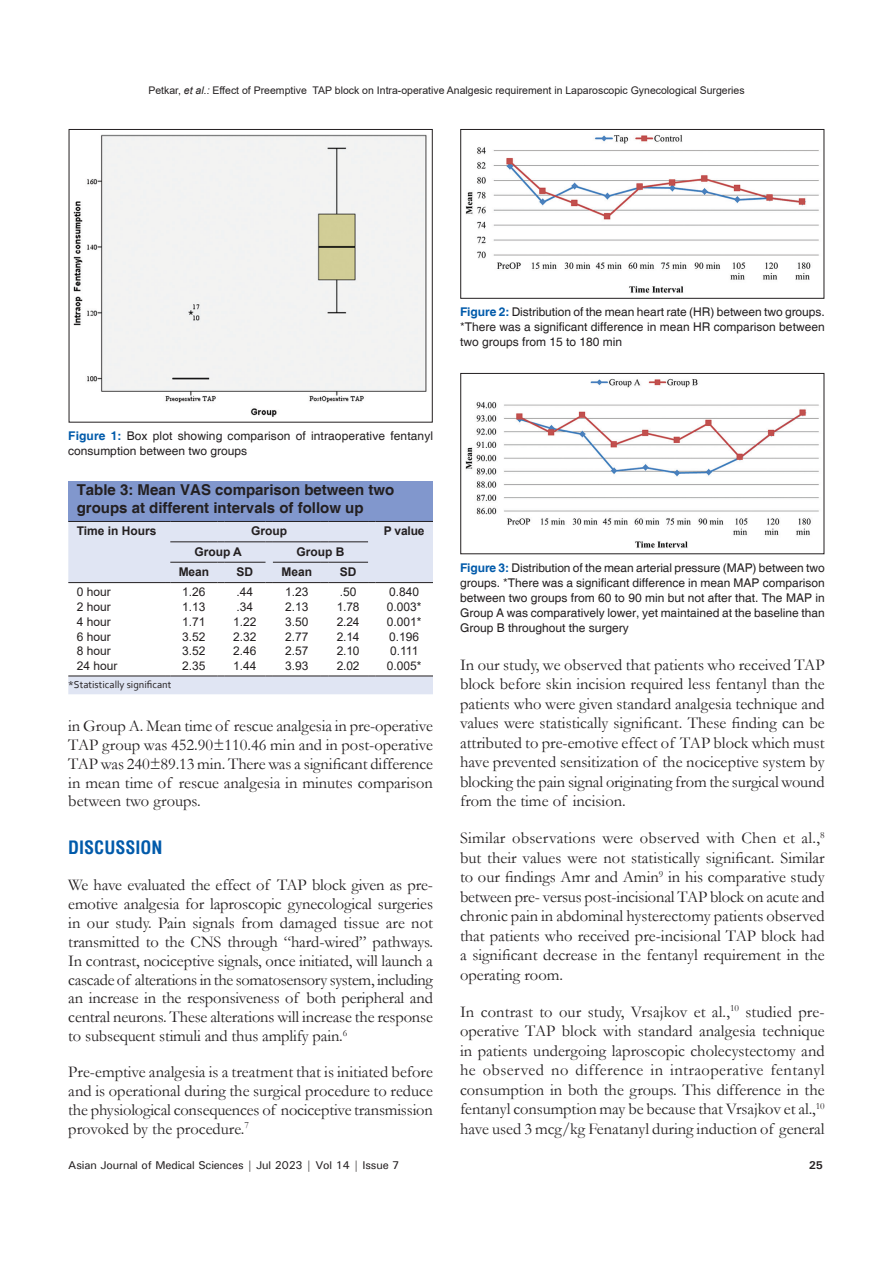
<style>
.page{position:relative;width:893px;height:1263px;background:#fff}
.page>*{position:absolute;margin:0;border:0;box-sizing:border-box;transform-origin:0 0}
.t1{font:700 condensed 18px "Helvetica";color:#015aaa}
.TX{font:16.5px/19.5px "Garamond";color:#231f20;text-align:justify}
.TT{font:700 15px/18px "Helvetica";color:#231f20}
.FGC{font:12px/15px "Helvetica";color:#231f20;text-align:justify}
.TB{font:12px "Arial";color:#231f20}
.TCH{font:700 12px "Arial";color:#231f20}
.TBL{font:12px "Arial";color:#231f20}
.t2{font:500 11.25px "Univers";letter-spacing:-.01em;color:#231f20}
.t3{font:700 11.25px "Univers";color:#231f20}
.t4{font:10.5px "Arial";color:#231f20}
.TFN{font:10.5px "Corbel";color:#231f20}
.s1{font-style:italic}
.s2{font-weight:700;color:#015aaa}
</style>
<div class="page">
<div style="left:68px;top:481px;width:365px;height:40px;background:#8197cd"></div>
<svg style="left:68px;top:522px;width:365px;height:172px"></svg>
<hr style="left:68px;top:676px;width:97px;height:1px;background:#231f20">
<hr style="left:170px;top:676px;width:48px;height:1px;background:#231f20">
<hr style="left:224px;top:676px;width:42px;height:1px;background:#231f20">
<hr style="left:273px;top:676px;width:48px;height:1px;background:#231f20">
<hr style="left:328px;top:676px;width:40px;height:1px;background:#231f20">
<hr style="left:375px;top:676px;width:58px;height:1px;background:#231f20">
<hr style="left:68px;top:582px;width:97px;height:1px;background:#231f20">
<hr style="left:170px;top:582px;width:48px;height:1px;background:#231f20">
<hr style="left:224px;top:582px;width:42px;height:1px;background:#231f20">
<hr style="left:273px;top:582px;width:48px;height:1px;background:#231f20">
<hr style="left:328px;top:582px;width:40px;height:1px;background:#231f20">
<hr style="left:375px;top:582px;width:58px;height:1px;background:#231f20">
<hr style="left:68px;top:521px;width:97px;height:1px;background:#231f20">
<hr style="left:170px;top:521px;width:48px;height:1px;background:#231f20">
<hr style="left:224px;top:521px;width:42px;height:1px;background:#231f20">
<hr style="left:273px;top:521px;width:48px;height:1px;background:#231f20">
<hr style="left:328px;top:521px;width:40px;height:1px;background:#231f20">
<hr style="left:375px;top:521px;width:58px;height:1px;background:#231f20">
<hr style="left:170px;top:542px;width:48px;height:1px;background:#231f20">
<hr style="left:224px;top:542px;width:42px;height:1px;background:#231f20">
<hr style="left:273px;top:542px;width:48px;height:1px;background:#231f20">
<hr style="left:328px;top:542px;width:40px;height:1px;background:#231f20">
<hr style="left:170px;top:562px;width:48px;height:1px;background:#231f20">
<hr style="left:224px;top:562px;width:42px;height:1px;background:#231f20">
<hr style="left:273px;top:562px;width:48px;height:1px;background:#231f20">
<hr style="left:328px;top:562px;width:40px;height:1px;background:#231f20">
<img style="left:73px;top:134px;width:354px;height:283px">
<img style="left:465px;top:134px;width:354px;height:159px">
<div style="left:460px;top:129px;width:364px;height:169px;border:1px solid #231f20"></div>
<img style="left:465px;top:378px;width:354px;height:170px">
<div style="left:461px;top:373px;width:363px;height:181px;border:1px solid #231f20"></div>
<p class="t4" style="left:148px;top:83px;width:598px">Petkar, <span class="s1">et al.:</span> Effect of Preemptive TAP block on Intra-operative Analgesic requirement in Laparoscopic Gynecological Surgeries</p>
<p class="FGC" style="left:460px;top:305px;width:366px"><span class="s2">Figure 2:</span> Distribution of the mean heart rate (HR) between two groups. *There was a significant difference in mean HR comparison between two groups from 15 to 180 min</p>
<p class="FGC" style="left:68px;top:429px;width:366px"><span class="s2">Figure 1:</span> Box plot showing comparison of intraoperative fentanyl consumption between two groups</p>
<p class="TT" style="left:77px;top:481px;width:319px">Table 3: Mean VAS comparison between two groups at different intervals of follow up</p>
<p class="TCH" style="left:77px;top:523px;width:81px">Time in Hours</p>
<p class="TCH" style="left:251px;top:523px;width:37px">Group</p>
<p class="TCH" style="left:384px;top:523px;width:42px">P value</p>
<p class="TCH" style="left:194px;top:543px;width:49px">Group A</p>
<p class="TCH" style="left:296px;top:543px;width:49px">Group B</p>
<p class="TCH" style="left:179px;top:563px;width:32px">Mean</p>
<p class="TCH" style="left:237px;top:563px;width:18px">SD</p>
<p class="TCH" style="left:282px;top:563px;width:32px">Mean</p>
<p class="TCH" style="left:340px;top:563px;width:18px">SD</p>
<p class="TB" style="left:77px;top:584px;width:36px">0 hour</p>
<p class="TB" style="left:182px;top:584px;width:25px">1.26</p>
<p class="TB" style="left:237px;top:584px;width:18px">.44</p>
<p class="TB" style="left:285px;top:584px;width:25px">1.23</p>
<p class="TB" style="left:340px;top:584px;width:18px">.50</p>
<p class="TB" style="left:389px;top:584px;width:32px">0.840</p>
<p class="TB" style="left:77px;top:598px;width:36px">2 hour</p>
<p class="TB" style="left:182px;top:598px;width:25px">1.13</p>
<p class="TB" style="left:237px;top:598px;width:18px">.34</p>
<p class="TB" style="left:285px;top:598px;width:25px">2.13</p>
<p class="TB" style="left:337px;top:598px;width:24px">1.78</p>
<p class="TB" style="left:387px;top:598px;width:36px">0.003*</p>
<p class="TB" style="left:77px;top:613px;width:36px">4 hour</p>
<p class="TB" style="left:182px;top:613px;width:25px">1.71</p>
<p class="TB" style="left:233px;top:613px;width:25px">1.22</p>
<p class="TB" style="left:285px;top:613px;width:25px">3.50</p>
<p class="TB" style="left:337px;top:613px;width:24px">2.24</p>
<p class="TB" style="left:387px;top:613px;width:36px">0.001*</p>
<p class="TB" style="left:77px;top:628px;width:36px">6 hour</p>
<p class="TB" style="left:182px;top:628px;width:25px">3.52</p>
<p class="TB" style="left:233px;top:628px;width:25px">2.32</p>
<p class="TB" style="left:285px;top:628px;width:25px">2.77</p>
<p class="TB" style="left:337px;top:628px;width:24px">2.14</p>
<p class="TB" style="left:389px;top:628px;width:32px">0.196</p>
<p class="TB" style="left:77px;top:643px;width:36px">8 hour</p>
<p class="TB" style="left:182px;top:643px;width:25px">3.52</p>
<p class="TB" style="left:233px;top:643px;width:25px">2.46</p>
<p class="TB" style="left:285px;top:643px;width:25px">2.57</p>
<p class="TB" style="left:337px;top:643px;width:24px">2.10</p>
<p class="TB" style="left:390px;top:643px;width:30px">0.111</p>
<p class="TBL" style="left:77px;top:657px;width:42px">24 hour</p>
<p class="TBL" style="left:182px;top:657px;width:25px">2.35</p>
<p class="TBL" style="left:233px;top:657px;width:25px">1.44</p>
<p class="TBL" style="left:285px;top:657px;width:25px">3.93</p>
<p class="TBL" style="left:337px;top:657px;width:24px">2.02</p>
<p class="TBL" style="left:387px;top:657px;width:36px">0.005*</p>
<p class="TFN" style="left:68px;top:678px;width:105px">*Statistically significant</p>
<p class="TX" style="left:68px;top:716px;width:366px;line-height:18.9px">in Group A. Mean time of rescue analgesia in pre-operative TAP group was 452.90±110.46 min and in post-operative TAP was 240±89.13 min. There was a significant difference in mean time of rescue analgesia in minutes comparison between two groups.</p>
<h1 class="t1" style="left:68px;top:835px;width:96px">DISCUSSION</h1>
<p class="TX" style="left:68px;top:875px;width:366px;line-height:18.9px">We have evaluated the effect of TAP block given as pre&shy;emotive analgesia for laproscopic gynecological surgeries in our study. Pain signals from damaged tissue are not transmitted to the CNS through “hard-wired” pathways.<br>In contrast, nociceptive signals, once initiated, will launch a cascade of alterations in the somatosensory system, including an increase in the responsiveness of both peripheral and central neurons. These alterations will increase the response to subsequent stimuli and thus amplify pain.<sup>6</sup></p>
<p class="TX" style="left:68px;top:1062px;width:366px;line-height:18.9px">Pre-emptive analgesia is a treatment that is initiated before and is operational during the surgical procedure to reduce the physiological consequences of nociceptive transmission provoked by the procedure.<sup>7</sup></p>
<p class="FGC" style="left:460px;top:560px;width:366px"><span class="s2">Figure 3:</span> Distribution of the mean arterial pressure (MAP) between two groups. *There was a significant difference in mean MAP comparison between two groups from 60 to 90 min but not after that. The MAP in Group A was comparatively lower, yet maintained at the baseline than Group B throughout the surgery</p>
<p class="TX" style="left:460px;top:654px;width:366px">In our study, we observed that patients who received TAP block before skin incision required less fentanyl than the patients who were given standard analgesia technique and values were statistically significant. These finding can be attributed to pre-emotive effect of TAP block which must have prevented sensitization of the nociceptive system by blocking the pain signal originating from the surgical wound from the time of incision.</p>
<p class="TX" style="left:460px;top:828px;width:366px">Similar observations were observed with Chen et al.,<sup>8 </sup>but their values were not statistically significant. Similar to our findings Amr and Amin<sup>9</sup> in his comparative study between pre- versus post-incisional TAP block on acute and chronic pain in abdominal hysterectomy patients observed that patients who received pre-incisional TAP block had a significant decrease in the fentanyl requirement in the operating room.</p>
<p class="TX" style="left:460px;top:1001px;width:366px">In contrast to our study, Vrsajkov et al.,<sup>10</sup> studied pre&shy;operative TAP block with standard analgesia technique in patients undergoing laproscopic cholecystectomy and he observed no difference in intraoperative fentanyl consumption in both the groups. This difference in the fentanyl consumption may be because that Vrsajkov et al.,<sup>10 </sup>have used 3 mcg/kg Fenatanyl during induction of general</p>
<p class="t2" style="left:68px;top:1157px;width:333px">Asian Journal of Medical Sciences | Jul 2023 | Vol 14 | Issue 7</p>
<p class="t3" style="left:809px;top:1157px;width:16px">25</p>
</div>
